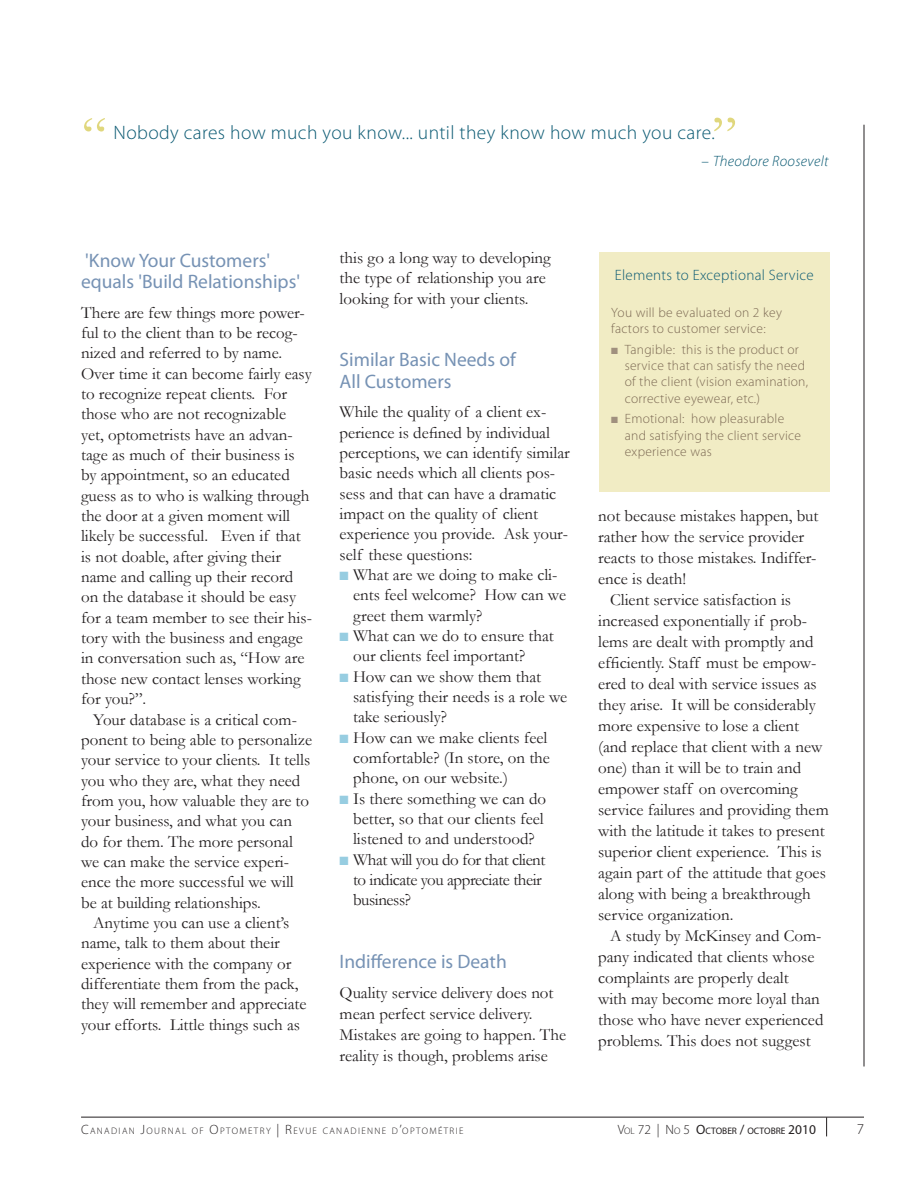
<style>
.page{position:relative;width:918px;height:1188px;background:#fff}
.page>*{position:absolute;margin:0;border:0;box-sizing:border-box;transform-origin:0 0}
.t1{font:55.5px "Garamond";color:#e0d77d}
.t2{font:19.5px/21.8px "Myriad Pro";color:#7692b4}
.t3{font:300 19.5px "Myriad Pro";letter-spacing:.02em;color:#0b5a73}
.t4{font:16.95px/20.4px "Garamond";color:#231f20}
.t5{font:16.95px/20.4px "Garamond";letter-spacing:-.025em;color:#231f20}
.t6{font:300 15px "Myriad Pro";letter-spacing:.02em;color:#0b5a73}
.t7{font:italic 300 15px "Myriad Pro";letter-spacing:.02em;color:#0b5a73}
.t8{font:300 15px "Myriad Pro";color:#231f20}
.t9{font:300 13.5px/16.2px "Myriad Pro";letter-spacing:.02em;color:#7c6954}
.t10{font:300 9.45px "Myriad Pro";letter-spacing:.145em;color:#231f20}
.t11{font:9.45px "Myriad Pro";color:#231f20}
.s1{font-style:normal}
.s2{color:#97cde1}
.s3{color:#a0907e}
.s4{font-size:13.5px}
.s5{font-weight:300;font-size:13.5px}
.s6{font-weight:300}
</style>
<div class="page">
<hr style="left:864px;top:125px;width:1px;height:941px;background:#231f20">
<hr style="left:81px;top:1117px;width:783px;height:1px;background:#231f20">
<svg style="left:826px;top:1117px;width:1px;height:19px"></svg>
<div style="left:599px;top:252px;width:231px;height:240px;background:#f1ecc4"></div>
<h1 class="t1" style="left:82px;top:103px;width:26px">“</h1>
<h1 class="t1" style="left:712px;top:103px;width:26px">”</h1>
<p class="t3" style="left:114px;top:121px;width:603px">Nobody cares how much you know... until they know how much you care.</p>
<p class="t7" style="left:702px;top:152px;width:128px"><span class="s1">–</span> Theodore Roosevelt</p>
<p class="t2" style="left:81px;top:249px;width:221px">'Know Your Customers' equals 'Build Relationships'</p>
<p class="t4" style="left:81px;top:302px;width:232px">There are few things more power&shy;ful to the client than to be recog&shy;nized and referred to by name.<br>Over time it can become fairly easy to recognize repeat clients. For those who are not recognizable yet, optometrists have an advan&shy;tage as much of their business is by appointment, so an educated guess as to who is walking through the door at a given moment will likely be successful. Even if that is not doable, after giving their name and calling up their record on the database it should be easy for a team member to see their his&shy;tory with the business and engage in conversation such as, “How are those new contact lenses working for you?”.</p>
<p class="t4" style="left:81px;top:709px;width:233px;text-indent:12px">Your database is a critical com&shy;ponent to being able to personalize your service to your clients. It tells you who they are, what they need from you, how valuable they are to your business, and what you can do for them. The more personal we can make the service experi&shy;ence the more successful we will be at building relationships.</p>
<p class="t4" style="left:81px;top:912px;width:227px;text-indent:12px">Anytime you can use a client’s name, talk to them about their experience with the company or differentiate them from the pack, they will remember and appreciate your efforts. Little things such as</p>
<p class="t4" style="left:340px;top:247px;width:213px">this go a long way to developing the type of relationship you are looking for with your clients.</p>
<p class="t2" style="left:340px;top:348px;width:178px">Similar Basic Needs of<br>All Customers</p>
<p class="t4" style="left:340px;top:402px;width:232px">While the quality of a client ex&shy;perience is defined by individual perceptions, we can identify similar basic needs which all clients pos&shy;sess and that can have a dramatic impact on the quality of client experience you provide. Ask your&shy;self these questions:</p>
<p class="t4" style="left:353px;top:564px;width:215px;text-indent:-14px"><span class="s2">■</span> What are we doing to make cli&shy;ents feel welcome? How can we greet them warmly?</p>
<p class="t4" style="left:353px;top:625px;width:202px;text-indent:-14px"><span class="s2">■</span> What can we do to ensure that our clients feel important?</p>
<p class="t4" style="left:353px;top:666px;width:216px;text-indent:-14px"><span class="s2">■</span> How can we show them that satisfying their needs is a role we take seriously?</p>
<p class="t4" style="left:353px;top:727px;width:198px;text-indent:-14px"><span class="s2">■</span> How can we make clients feel comfortable? (In store, on the phone, on our website.)</p>
<p class="t4" style="left:353px;top:788px;width:195px;text-indent:-14px"><span class="s2">■</span> Is there something we can do better, so that our clients feel listened to and understood?</p>
<p class="t5" style="left:353px;top:849px;width:194px;text-indent:-14px"><span class="s2">■</span> What will you do for that client to indicate you appreciate their business?</p>
<p class="t2" style="left:340px;top:950px;width:169px">Indifference is Death</p>
<p class="t4" style="left:340px;top:982px;width:228px;line-height:21px">Quality service delivery does not mean perfect service delivery.<br>Mistakes are going to happen. The reality is though, problems arise</p>
<p class="t6" style="left:615px;top:266px;width:200px">Elements to Exceptional Service</p>
<p class="t9" style="left:611px;top:304px;width:172px">You will be evaluated on 2 key factors to customer service:</p>
<p class="t9" style="left:625px;top:341px;width:185px;text-indent:-13px"><span class="s3">■</span> Tangible: this is the product or service that can satisfy the need of the client (vision examination, corrective eyewear, etc.)</p>
<p class="t9" style="left:625px;top:411px;width:178px;text-indent:-13px"><span class="s3">■</span> Emotional: how pleasurable and satisfying the client service experience was</p>
<p class="t4" style="left:598px;top:505px;width:222px">not because mistakes happen, but</p>
<p class="t4" style="left:598px;top:526px;width:207px">rather how the service provider</p>
<p class="t4" style="left:598px;top:547px;width:220px">reacts to those mistakes. Indiffer-</p>
<p class="t4" style="left:598px;top:568px;width:90px">ence is death!</p>
<p class="t4" style="left:610px;top:589px;width:183px">Client service satisfaction is</p>
<p class="t4" style="left:598px;top:610px;width:211px">increased exponentially if prob-</p>
<p class="t4" style="left:598px;top:631px;width:217px">lems are dealt with promptly and</p>
<p class="t4" style="left:598px;top:652px;width:220px">efficiently. Staff must be empow-</p>
<p class="t4" style="left:598px;top:673px;width:220px">ered to deal with service issues as</p>
<p class="t4" style="left:598px;top:694px;width:219px">they arise. It will be considerably</p>
<p class="t4" style="left:598px;top:715px;width:203px">more expensive to lose a client</p>
<p class="t4" style="left:598px;top:736px;width:226px">(and replace that client with a new</p>
<p class="t4" style="left:598px;top:757px;width:205px">one) than it will be to train and</p>
<p class="t4" style="left:598px;top:778px;width:201px">empower staff on overcoming</p>
<p class="t4" style="left:598px;top:799px;width:232px">service failures and providing them</p>
<p class="t4" style="left:598px;top:820px;width:228px">with the latitude it takes to present</p>
<p class="t4" style="left:598px;top:841px;width:225px">superior client experience. This is</p>
<p class="t4" style="left:598px;top:862px;width:229px">again part of the attitude that goes</p>
<p class="t4" style="left:598px;top:883px;width:214px">along with being a breakthrough</p>
<p class="t4" style="left:598px;top:904px;width:137px">service organization.</p>
<p class="t4" style="left:610px;top:925px;width:213px">A study by McKinsey and Com-</p>
<p class="t4" style="left:598px;top:946px;width:218px">pany indicated that clients whose</p>
<p class="t4" style="left:598px;top:967px;width:192px">complaints are properly dealt</p>
<p class="t4" style="left:598px;top:988px;width:223px">with may become more loyal than</p>
<p class="t4" style="left:598px;top:1009px;width:227px">those who have never experienced</p>
<p class="t4" style="left:598px;top:1030px;width:214px">problems. This does not suggest</p>
<p class="t10" style="left:81px;top:1125px;width:384px"><span class="s4">C</span>ANADIAN <span class="s4">J</span>OURNAL OF <span class="s4">O</span>PTOMETRY <span class="s4">| R</span>EVUE CANADIENN E D<span class="s4">’</span>OPTOMÉTRIE</p>
<p class="t11" style="left:618px;top:1125px;width:200px"><span class="s5">V</span><span class="s6">OL</span> <span class="s5">72 | N</span><span class="s6">O</span> <span class="s5">5</span> <span class="s4">O</span>CTOBER <span class="s4">/</span> OCTOBRE <span class="s4">2010</span></p>
<p class="t8" style="left:857px;top:1120px;width:9px">7</p>
</div>
